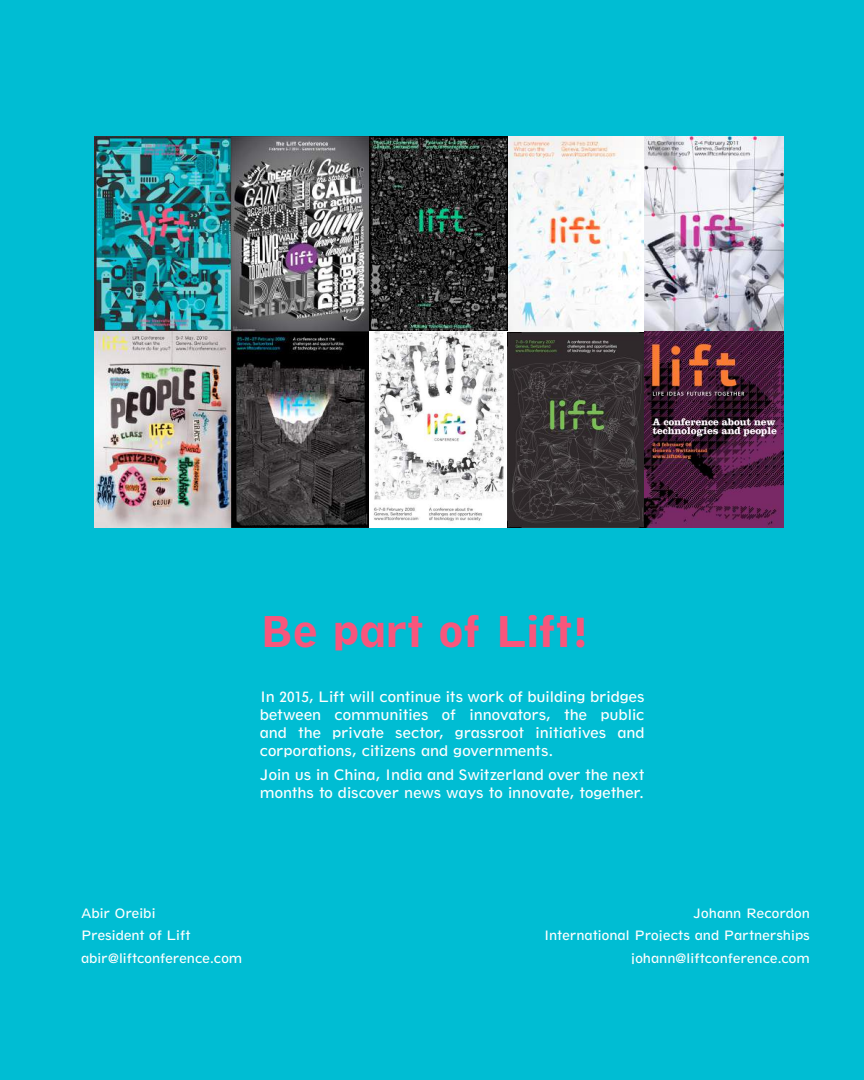
<style>
.page{position:relative;width:864px;height:1080px;background:#00bdd3}
.page>*{position:absolute;margin:0;border:0;box-sizing:border-box;transform-origin:0 0}
.t1{font:44.25px "Spartan Heavy Classified";letter-spacing:-.015em;color:#f8567c}
.t2{font:15px/18px "Spartan Book Classified";letter-spacing:-.015em;color:#fff;text-align:justify}
.t3{font:13.5px/22.5px "Spartan Book Classified";letter-spacing:-.01em;color:#fff}
</style>
<div class="page">
<img style="left:94px;top:136px;width:137px;height:391px">
<img style="left:231px;top:136px;width:552px;height:391px">
<h1 class="t1" style="left:260px;top:603px;width:333px">Be part of Lift!</h1>
<p class="t2" style="left:260px;top:687px;width:386px">In 2015, Lift will continue its work of building bridges between communities of innovators, the public and the private sector, grassroot initiatives and corporations, citizens and governments.</p>
<p class="t2" style="left:260px;top:765px;width:386px">Join us in China, India and Switzerland over the next months to discover news ways to innovate, together.</p>
<p class="t3" style="left:81px;top:901px;width:163px">Abir Oreibi<br>President of Lift abir@liftconference.com</p>
<p class="t3" style="left:544px;top:901px;width:268px;text-align:right">Johann Recordon<br>International Projects and Partnerships johann@liftconference.com</p>
</div>
